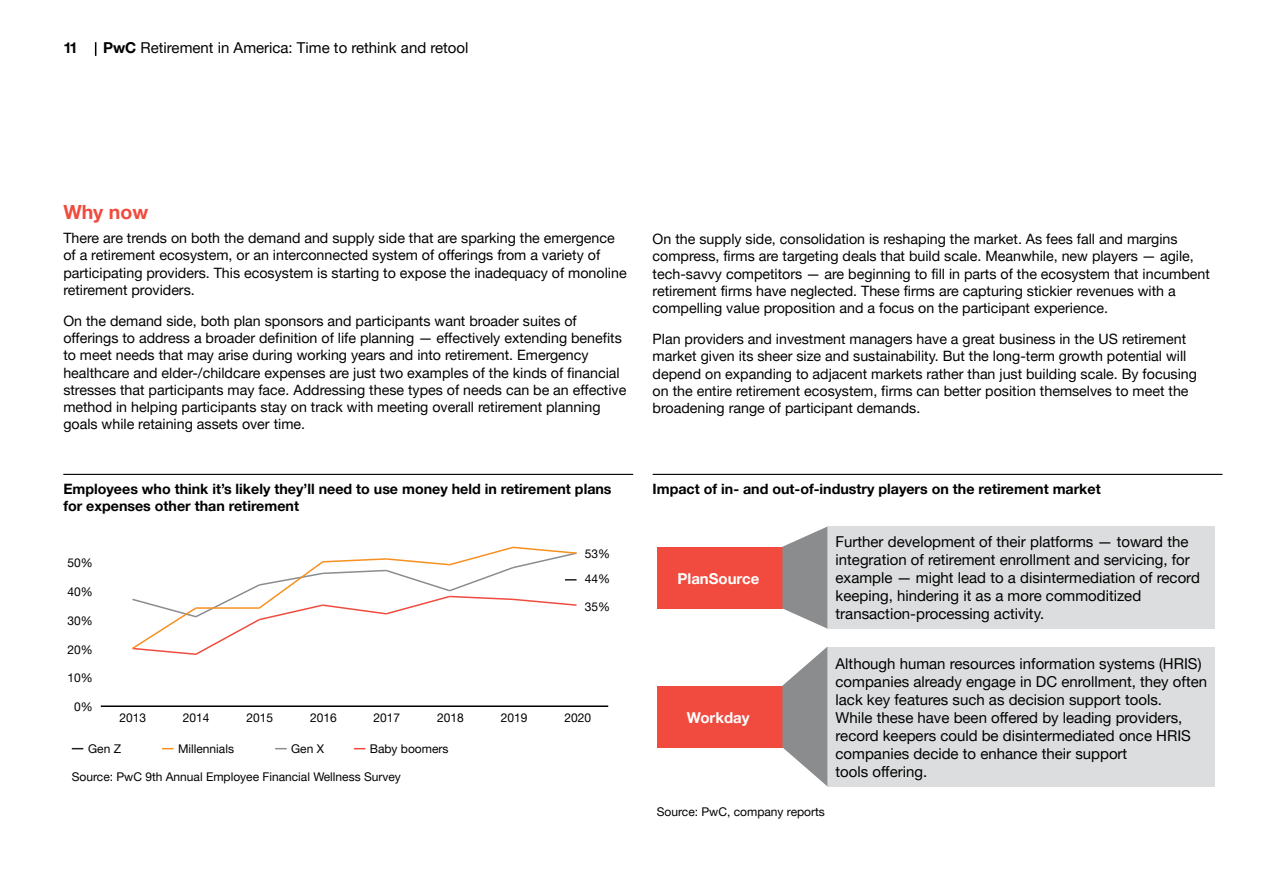
<style>
.page{position:relative;width:1263px;height:893px;background:#fff}
.page>*{position:absolute;margin:0;border:0;box-sizing:border-box;transform-origin:0 0}
.t1{font:700 19.5px "Helvetica Neue LT Pro";color:#f04b3e}
.t2{font:15px/18px "Helvetica Neue LT Pro";color:#000}
.t3{font:700 15px "Helvetica Neue LT Pro";color:#fff}
.t4{font:700 15px "Helvetica Neue LT Pro";color:#000}
.t5{font:14.25px/17.2px "Helvetica Neue LT Pro";color:#000}
.t6{font:700 14.25px/17.2px "Helvetica Neue LT Pro";color:#000}
.t7{font:12px/25.8px "Helvetica Neue LT Pro";color:#000}
.s1{font-weight:700}
</style>
<div class="page">
<svg style="left:95px;top:42px;width:1px;height:14px"></svg>
<hr style="left:63px;top:474px;width:570px;height:1px;background:#000">
<hr style="left:653px;top:474px;width:569px;height:1px;background:#000">
<svg style="left:275px;top:748px;width:12px;height:1px"></svg>
<svg style="left:162px;top:748px;width:12px;height:1px"></svg>
<hr style="left:101px;top:705px;width:507px;height:2px;background:#000">
<svg style="left:132px;top:546px;width:445px;height:109px"></svg>
<div style="left:827px;top:527px;width:387px;height:102px;background:#dcddde"></div>
<div style="left:827px;top:647px;width:387px;height:139px;background:#dcddde"></div>
<div style="left:657px;top:547px;width:125px;height:61px;background:#f04b3e"></div>
<svg style="left:782px;top:527px;width:45px;height:102px"></svg>
<div style="left:657px;top:686px;width:125px;height:61px;background:#f04b3e"></div>
<svg style="left:782px;top:647px;width:45px;height:139px"></svg>
<p class="t4" style="left:63px;top:38px;width:16px">11</p>
<p class="t2" style="left:103px;top:38px;width:367px"><span class="s1">PwC</span> Retirement in America: Time to rethink and retool</p>
<h1 class="t1" style="left:63px;top:200px;width:86px">Why now</h1>
<p class="t5" style="left:63px;top:229px;width:565px">There are trends on both the demand and supply side that are sparking the emergence of a retirement ecosystem, or an interconnected system of offerings from a variety of participating providers. This ecosystem is starting to expose the inadequacy of monoline retirement providers.</p>
<p class="t5" style="left:63px;top:312px;width:565px">On the demand side, both plan sponsors and participants want broader suites of offerings to address a broader definition of life planning — effectively extending benefits to meet needs that may arise during working years and into retirement. Emergency healthcare and elder-/childcare expenses are just two examples of the kinds of financial stresses that participants may face. Addressing these types of needs can be an effective method in helping participants stay on track with meeting overall retirement planning goals while retaining assets over time.</p>
<p class="t6" style="left:63px;top:480px;width:550px">Employees who think it’s likely they’ll need to use money held in retirement plans for expenses other than retirement</p>
<p class="t7" style="left:67px;top:549px;width:27px">50%</p>
<p class="t7" style="left:67px;top:578px;width:27px">40%</p>
<p class="t7" style="left:67px;top:607px;width:27px">30%</p>
<p class="t7" style="left:67px;top:636px;width:27px">20%</p>
<p class="t7" style="left:67px;top:665px;width:27px">10%</p>
<p class="t7" style="left:74px;top:694px;width:20px">0%</p>
<p class="t7" style="left:585px;top:540px;width:27px">53%<br>44%</p>
<p class="t7" style="left:585px;top:594px;width:27px">35%</p>
<p class="t7" style="left:119px;top:704px;width:28px">2013</p>
<p class="t7" style="left:183px;top:704px;width:28px">2014</p>
<p class="t7" style="left:246px;top:704px;width:28px">2015</p>
<p class="t7" style="left:310px;top:704px;width:28px">2016</p>
<p class="t7" style="left:374px;top:704px;width:28px">2017</p>
<p class="t7" style="left:437px;top:704px;width:28px">2018</p>
<p class="t7" style="left:501px;top:704px;width:28px">2019</p>
<p class="t7" style="left:564px;top:704px;width:28px">2020</p>
<p class="t7" style="left:88px;top:735px;width:34px">Gen Z</p>
<p class="t7" style="left:178px;top:735px;width:58px">Millennials</p>
<p class="t7" style="left:291px;top:735px;width:34px">Gen X</p>
<p class="t7" style="left:370px;top:735px;width:80px">Baby boomers</p>
<p class="t7" style="left:72px;top:763px;width:331px">Source: PwC 9th Annual Employee Financial Wellness Survey</p>
<p class="t5" style="left:653px;top:230px;width:559px">On the supply side, consolidation is reshaping the market. As fees fall and margins compress, firms are targeting deals that build scale. Meanwhile, new players — agile, tech-savvy competitors — are beginning to fill in parts of the ecosystem that incumbent retirement firms have neglected. These firms are capturing stickier revenues with a compelling value proposition and a focus on the participant experience.</p>
<p class="t5" style="left:653px;top:330px;width:546px">Plan providers and investment managers have a great business in the US retirement market given its sheer size and sustainability. But the long-term growth potential will depend on expanding to adjacent markets rather than just building scale. By focusing on the entire retirement ecosystem, firms can better position themselves to meet the broadening range of participant demands.</p>
<p class="t6" style="left:653px;top:480px;width:450px">Impact of in- and out-of-industry players on the retirement market</p>
<p class="t3" style="left:677px;top:569px;width:83px">PlanSource</p>
<p class="t3" style="left:687px;top:708px;width:64px">Workday</p>
<p class="t2" style="left:835px;top:532px;width:366px">Further development of their platforms — toward the integration of retirement enrollment and servicing, for example — might lead to a disintermediation of record keeping, hindering it as a more commoditized transaction-processing activity.</p>
<p class="t2" style="left:835px;top:654px;width:373px">Although human resources information systems (HRIS) companies already engage in DC enrollment, they often lack key features such as decision support tools.<br>While these have been offered by leading providers, record keepers could be disintermediated once HRIS companies decide to enhance their support<br>tools offering.</p>
<p class="t7" style="left:657px;top:798px;width:170px">Source: PwC, company reports</p>
</div>
